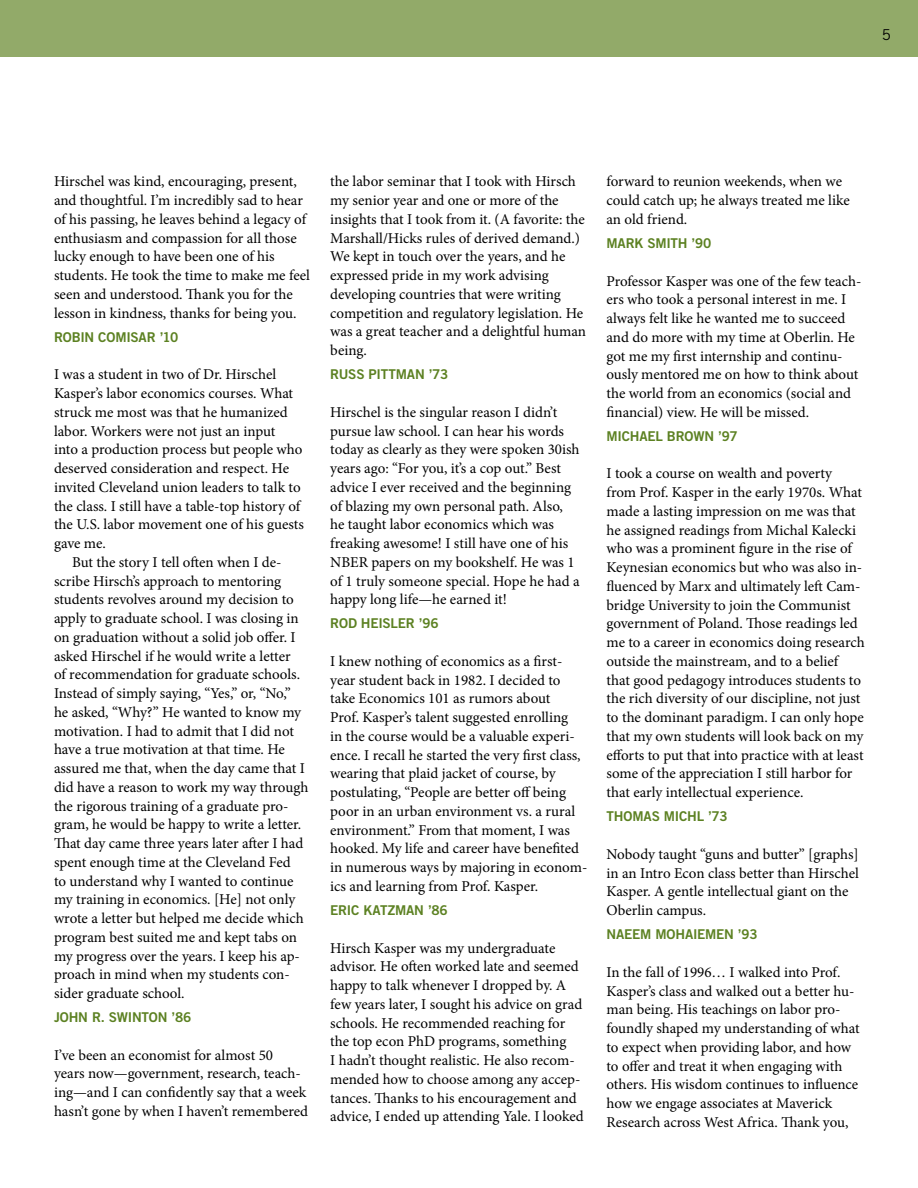
<style>
.page{position:relative;width:918px;height:1188px;background:#fff}
.page>*{position:absolute;margin:0;border:0;box-sizing:border-box;transform-origin:0 0}
.body_w_indent{font:15px/18.8px "Minion Pro";letter-spacing:-.005em;color:#000}
.t1{font:15px "Trade Gothic LT Std";color:#000}
.Name_Green{font:13.5px "Trade Gothic LT Std Bd 2";letter-spacing:-.015em;color:#5c8122}
</style>
<div class="page">
<div style="left:0;top:0;width:918px;height:56px;background:#92aa69"></div>
<p class="t1" style="left:882px;top:25px;width:11px">5</p>
<p class="body_w_indent" style="left:54px;top:172px;width:257px">Hirschel was kind, encouraging, present, and thoughtful. I’m incredibly sad to hear of his passing, he leaves behind a legacy of enthusiasm and compassion for all those lucky enough to have been one of his students. He took the time to make me feel seen and understood. Thank you for the lesson in kindness, thanks for being you.</p>
<p class="Name_Green" style="left:54px;top:329px;width:126px">ROBIN COMISAR ’10</p>
<p class="body_w_indent" style="left:54px;top:365px;width:251px">I was a student in two of Dr. Hirschel Kasper’s labor economics courses. What struck me most was that he humanized labor. Workers were not just an input<br>into a production process but people who deserved consideration and respect. He invited Cleveland union leaders to talk to the class. I still have a table-top history of the U.S. labor movement one of his guests gave me.</p>
<p class="body_w_indent" style="left:54px;top:553px;width:256px;text-indent:18px">But the story I tell often when I de&shy;scribe Hirsch’s approach to mentoring students revolves around my decision to apply to graduate school. I was closing in on graduation without a solid job offer. I asked Hirschel if he would write a letter<br>of recommendation for graduate schools.<br>Instead of simply saying, “Yes,” or, “No,” he asked, “Why?” He wanted to know my motivation. I had to admit that I did not have a true motivation at that time. He assured me that, when the day came that I did have a reason to work my way through the rigorous training of a graduate pro&shy;gram, he would be happy to write a letter.<br>That day came three years later after I had spent enough time at the Cleveland Fed<br>to understand why I wanted to continue my training in economics. [He] not only wrote a letter but helped me decide which program best suited me and kept tabs on my progress over the years. I keep his ap&shy;proach in mind when my students con&shy;sider graduate school.</p>
<p class="Name_Green" style="left:54px;top:1009px;width:139px">JOHN R. SWINTON ’86</p>
<p class="body_w_indent" style="left:54px;top:1046px;width:256px">I’ve been an economist for almost 50<br>years now—government, research, teach&shy;ing—and I can confidently say that a week hasn’t gone by when I haven’t remembered</p>
<p class="body_w_indent" style="left:330px;top:172px;width:257px">the labor seminar that I took with Hirsch my senior year and one or more of the insights that I took from it. (A favorite: the Marshall/Hicks rules of derived demand.)<br>We kept in touch over the years, and he expressed pride in my work advising developing countries that were writing competition and regulatory legislation. He was a great teacher and a delightful human being.</p>
<p class="Name_Green" style="left:330px;top:366px;width:120px">RUSS PITTMAN ’73</p>
<p class="body_w_indent" style="left:330px;top:403px;width:251px">Hirschel is the singular reason I didn’t pursue law school. I can hear his words today as clearly as they were spoken 30ish years ago: “For you, it’s a cop out.” Best advice I ever received and the beginning of blazing my own personal path. Also, he taught labor economics which was freaking awesome! I still have one of his NBER papers on my bookshelf. He was 1 of 1 truly someone special. Hope he had a happy long life—he earned it!</p>
<p class="Name_Green" style="left:330px;top:615px;width:110px">ROD HEISLER ’96</p>
<p class="body_w_indent" style="left:330px;top:652px;width:259px">I knew nothing of economics as a first&shy;year student back in 1982. I decided to take Economics 101 as rumors about<br>Prof. Kasper’s talent suggested enrolling<br>in the course would be a valuable experi&shy;ence. I recall he started the very first class, wearing that plaid jacket of course, by postulating, “People are better off being poor in an urban environment vs. a rural environment.” From that moment, I was hooked. My life and career have benefited in numerous ways by majoring in econom&shy;ics and learning from Prof. Kasper.</p>
<p class="Name_Green" style="left:330px;top:902px;width:119px">ERIC KATZMAN ’86</p>
<p class="body_w_indent" style="left:330px;top:939px;width:255px">Hirsch Kasper was my undergraduate advisor. He often worked late and seemed happy to talk whenever I dropped by. A few years later, I sought his advice on grad schools. He recommended reaching for the top econ PhD programs, something<br>I hadn’t thought realistic. He also recom&shy;mended how to choose among any accep&shy;tances. Thanks to his encouragement and advice, I ended up attending Yale. I looked</p>
<p class="body_w_indent" style="left:606px;top:172px;width:245px">forward to reunion weekends, when we could catch up; he always treated me like an old friend.</p>
<p class="Name_Green" style="left:606px;top:235px;width:107px">MARK SMITH ’90</p>
<p class="body_w_indent" style="left:606px;top:271px;width:256px">Professor Kasper was one of the few teach&shy;ers who took a personal interest in me. I always felt like he wanted me to succeed and do more with my time at Oberlin. He got me my first internship and continu&shy;ously mentored me on how to think about the world from an economics (social and financial) view. He will be missed.</p>
<p class="Name_Green" style="left:606px;top:428px;width:133px">MICHAEL BROWN ’97</p>
<p class="body_w_indent" style="left:606px;top:464px;width:260px">I took a course on wealth and poverty from Prof. Kasper in the early 1970s. What made a lasting impression on me was that he assigned readings from Michal Kalecki who was a prominent figure in the rise of Keynesian economics but who was also in&shy;fluenced by Marx and ultimately left Cam&shy;bridge University to join the Communist government of Poland. Those readings led me to a career in economics doing research outside the mainstream, and to a belief that good pedagogy introduces students to the rich diversity of our discipline, not just to the dominant paradigm. I can only hope that my own students will look back on my efforts to put that into practice with at least some of the appreciation I still harbor for that early intellectual experience.</p>
<p class="Name_Green" style="left:606px;top:808px;width:123px">THOMAS MICHL ’73</p>
<p class="body_w_indent" style="left:606px;top:845px;width:254px">Nobody taught “guns and butter” [graphs] in an Intro Econ class better than Hirschel Kasper. A gentle intellectual giant on the Oberlin campus.</p>
<p class="Name_Green" style="left:606px;top:926px;width:153px">NAEEM MOHAIEMEN ’93</p>
<p class="body_w_indent" style="left:606px;top:963px;width:255px">In the fall of 1996… I walked into Prof.<br>Kasper’s class and walked out a better hu&shy;man being. His teachings on labor pro&shy;foundly shaped my understanding of what to expect when providing labor, and how to offer and treat it when engaging with others. His wisdom continues to influence how we engage associates at Maverick Research across West Africa. Thank you,</p>
</div>
